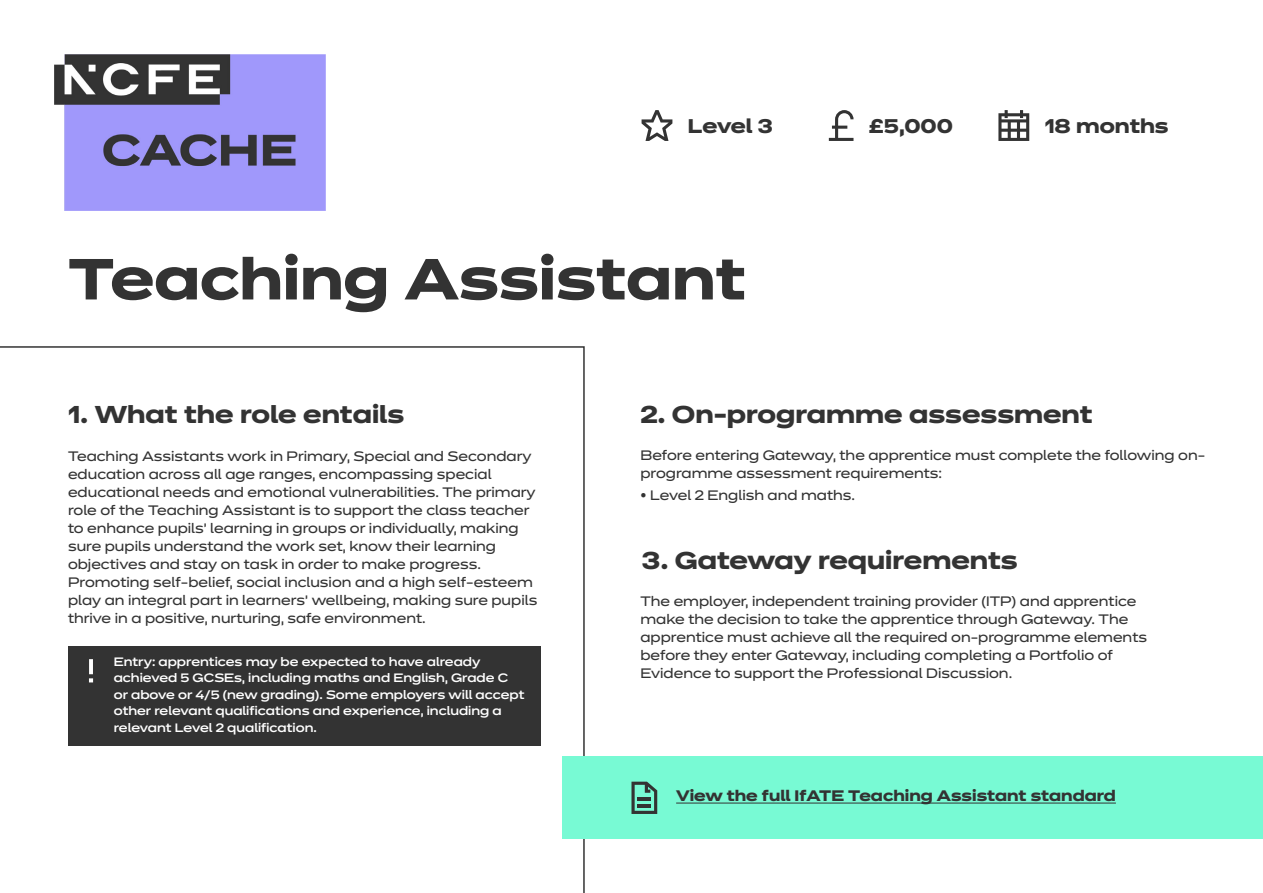
<style>
.page{position:relative;width:1263px;height:893px;background:#fff}
.page>*{position:absolute;margin:0;border:0;box-sizing:border-box;transform-origin:0 0}
.t1{font:700 57px "Dinamit";color:#333}
.t2{font:700 24px "Dinamit";color:#333}
.t3{font:700 19.5px "Dinamit";color:#333}
.t4{font:700 15px "Dinamit";color:#333}
.t5{font:13.5px/18px "Dinamit";color:#333}
.t6{font:500 12px/16.5px "Dinamit";color:#fff}
</style>
<div class="page">
<svg style="left:0;top:346px;width:585px;height:547px"></svg>
<svg style="left:998px;top:110px;width:31px;height:31px"></svg>
<svg style="left:641px;top:110px;width:31px;height:31px"></svg>
<svg style="left:829px;top:110px;width:24px;height:31px"></svg>
<div style="left:68px;top:646px;width:472px;height:99px;background:#333"></div>
<svg style="left:89px;top:678px;width:4px;height:4px"></svg>
<hr style="left:89px;top:659px;width:4px;height:15px;background:#fff">
<div style="left:562px;top:757px;width:701px;height:82px;background:#78fad4"></div>
<hr style="left:676px;top:803px;width:440px;height:1px;background:#333">
<svg style="left:631px;top:782px;width:26px;height:32px"></svg>
<img style="left:54px;top:54px;width:271px;height:157px">
<h3 class="t3" style="left:688px;top:109px;width:86px">Level 3</h3>
<h3 class="t3" style="left:869px;top:109px;width:86px">£5,000</h3>
<h3 class="t3" style="left:1045px;top:109px;width:125px">18 months</h3>
<h1 class="t1" style="left:68px;top:230px;width:679px">Teaching Assistant</h1>
<h2 class="t2" style="left:68px;top:393px;width:338px">1. What the role entails</h2>
<p class="t5" style="left:68px;top:446px;width:471px">Teaching Assistants work in Primary, Special and Secondary education across all age ranges, encompassing special educational needs and emotional vulnerabilities. The primary role of the Teaching Assistant is to support the class teacher to enhance pupils’ learning in groups or individually, making sure pupils understand the work set, know their learning objectives and stay on task in order to make progress.<br>Promoting self-belief, social inclusion and a high self-esteem play an integral part in learners’ wellbeing, making sure pupils thrive in a positive, nurturing, safe environment.</p>
<p class="t6" style="left:114px;top:652px;width:412px">Entry: apprentices may be expected to have already achieved 5 GCSEs, including maths and English, Grade C or above or 4/5 (new grading). Some employers will accept other relevant qualifications and experience, including a relevant Level 2 qualification.</p>
<h2 class="t2" style="left:640px;top:393px;width:454px">2. On-programme assessment</h2>
<p class="t5" style="left:640px;top:444px;width:566px">Before entering Gateway, the apprentice must complete the following on&shy;programme assessment requirements:</p>
<p class="t5" style="left:640px;top:485px;width:216px">• Level 2 English and maths.</p>
<h2 class="t2" style="left:642px;top:540px;width:377px">3. Gateway requirements</h2>
<p class="t5" style="left:640px;top:590px;width:508px">The employer, independent training provider (ITP) and apprentice make the decision to take the apprentice through Gateway. The apprentice must achieve all the required on-programme elements before they enter Gateway, including completing a Portfolio of Evidence to support the Professional Discussion.</p>
<p class="t4" style="left:676px;top:783px;width:441px">View the full IfATE Teaching Assistant standard</p>
</div>
